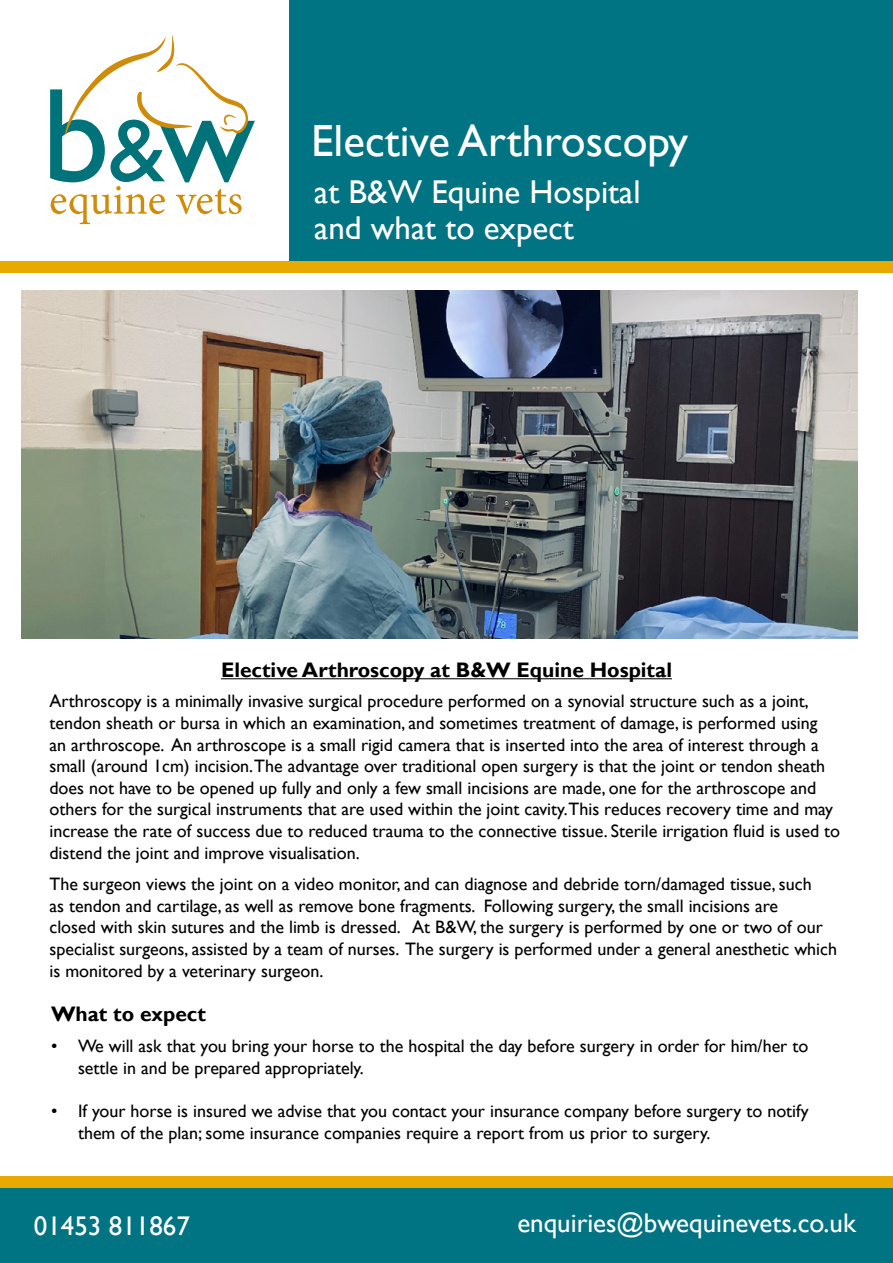
<style>
.page{position:relative;width:893px;height:1263px;background:#fff}
.page>*{position:absolute;margin:0;border:0;box-sizing:border-box;transform-origin:0 0}
.t1{font:45px "Gill Sans";color:#fff}
.t2{font:33px/36px "Gill Sans";color:#fff}
.t3{font:27px "Gill Sans";color:#fff}
.t4{font:700 21px "Gill Sans";color:#000}
.t5{font:18px/21.6px "Gill Sans";color:#000}
</style>
<div class="page">
<svg style="left:50px;top:34px;width:205px;height:190px"></svg>
<div style="left:289px;top:0;width:604px;height:261px;background:#007482"></div>
<div style="left:0;top:1187px;width:893px;height:76px;background:#007482"></div>
<div style="left:0;top:1176px;width:893px;height:11px;background:#e9aa00"></div>
<div style="left:0;top:261px;width:893px;height:11px;background:#e9aa00"></div>
<img style="left:21px;top:291px;width:837px;height:348px">
<hr style="left:221px;top:678px;width:451px;height:1px;background:#000">
<h1 class="t1" style="left:311px;top:115px;width:379px">Elective Arthroscopy</h1>
<h2 class="t2" style="left:314px;top:174px;width:328px">at B&amp;W Equine Hospital and what to expect</h2>
<p class="t4" style="left:221px;top:657px;width:452px">Elective Arthroscopy at B&amp;W Equine Hospital</p>
<p class="t5" style="left:49px;top:691px;width:792px">Arthroscopy is a minimally invasive surgical procedure performed on a synovial structure such as a joint, tendon sheath or bursa in which an examination, and sometimes treatment of damage, is performed using<br>an arthroscope. An arthroscope is a small rigid camera that is inserted into the area of interest through a small (around 1cm) incision.The advantage over traditional open surgery is that the joint or tendon sheath does not have to be opened up fully and only a few small incisions are made, one for the arthroscope and others for the surgical instruments that are used within the joint cavity.This reduces recovery time and may increase the rate of success due to reduced trauma to the connective tissue. Sterile irrigation fluid is used to distend the joint and improve visualisation.</p>
<p class="t5" style="left:49px;top:874px;width:789px">The surgeon views the joint on a video monitor, and can diagnose and debride torn/damaged tissue, such<br>as tendon and cartilage, as well as remove bone fragments. Following surgery, the small incisions are<br>closed with skin sutures and the limb is dressed. At B&amp;W, the surgery is performed by one or two of our specialist surgeons, assisted by a team of nurses. The surgery is performed under a general anesthetic which is monitored by a veterinary surgeon.</p>
<p class="t4" style="left:51px;top:1001px;width:156px">What to expect</p>
<p class="t5" style="left:78px;top:1035px;width:732px;text-indent:-27px">• We will ask that you bring your horse to the hospital the day before surgery in order for him/her to settle in and be prepared appropriately.</p>
<p class="t5" style="left:78px;top:1100px;width:732px;text-indent:-27px">• If your horse is insured we advise that you contact your insurance company before surgery to notify them of the plan; some insurance companies require a report from us prior to surgery.</p>
<h3 class="t3" style="left:34px;top:1210px;width:158px">01453 811867</h3>
<h3 class="t3" style="left:517px;top:1207px;width:340px">enquiries@bwequinevets.co.uk</h3>
</div>
